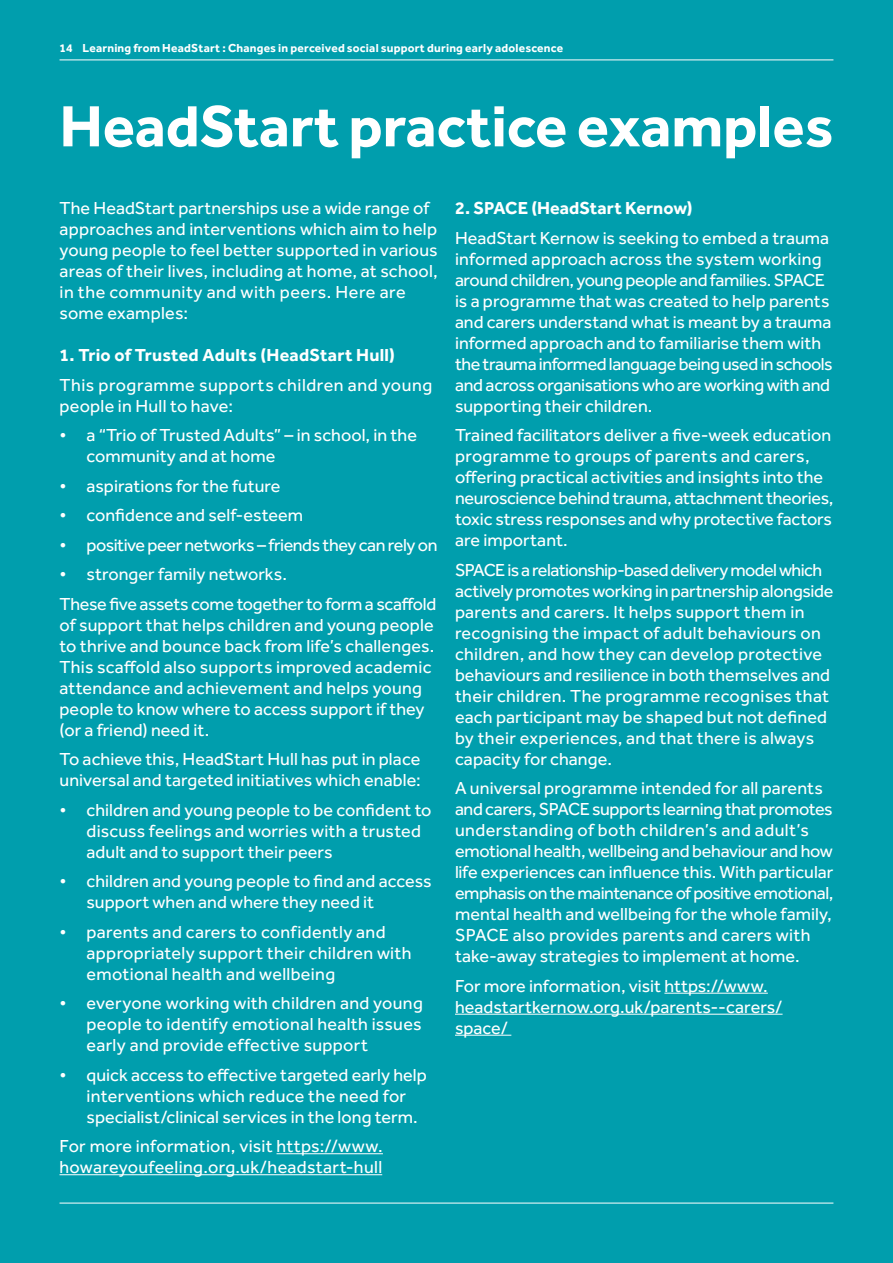
<style>
.page{position:relative;width:893px;height:1263px;background:#009ead}
.page>*{position:absolute;margin:0;border:0;box-sizing:border-box;transform-origin:0 0}
.Main_Heading_White{font:700 60px "Effra";color:#fff}
.Body_copy{font:18px/21px "Effra";letter-spacing:.005em;color:#fff}
.Body_copy-2{font:700 18px "Effra";letter-spacing:.01em;color:#fff}
.Body_copy-3{font:18px/21px "Effra";letter-spacing:.025em;color:#fff}
.Body_copy-4{font:18px "Effra";letter-spacing:-.025em;color:#fff}
.t1{font:700 12px "Effra";letter-spacing:.02em;color:#fff}
</style>
<div class="page">
<hr style="left:60px;top:60px;width:773px;height:1px;background:#fff">
<hr style="left:60px;top:1203px;width:773px;height:1px;background:#fff">
<hr style="left:277px;top:1153px;width:106px;height:1px;background:#fff">
<hr style="left:60px;top:1174px;width:322px;height:1px;background:#fff">
<hr style="left:664px;top:993px;width:104px;height:1px;background:#fff">
<hr style="left:455px;top:1014px;width:327px;height:1px;background:#fff">
<hr style="left:455px;top:1035px;width:56px;height:1px;background:#fff">
<p class="t1" style="left:60px;top:41px;width:505px">14 Learning from HeadStart : Changes in perceived social support during early adolescence</p>
<p class="Main_Heading_White" style="left:60px;top:90px;width:775px">HeadStart practice examples</p>
<p class="Body_copy" style="left:60px;top:198px;width:380px">The HeadStart partnerships use a wide range of approaches and interventions which aim to help young people to feel better supported in various areas of their lives, including at home, at school, in the community and with peers. Here are some examples:</p>
<p class="Body_copy-2" style="left:60px;top:344px;width:337px">1. Trio of Trusted Adults (HeadStart Hull)</p>
<p class="Body_copy-3" style="left:60px;top:374px;width:374px">This programme supports children and young people in Hull to have:</p>
<p class="Body_copy" style="left:87px;top:425px;width:332px;text-indent:-27px">• a “Trio of Trusted Adults” – in school, in the community and at home</p>
<p class="Body_copy" style="left:60px;top:475px;width:223px">• aspirations for the future</p>
<p class="Body_copy" style="left:60px;top:505px;width:245px">• confidence and self-esteem</p>
<p class="Body_copy-4" style="left:60px;top:534px;width:380px">• positive peer networks – friends they can rely on</p>
<p class="Body_copy" style="left:60px;top:564px;width:229px">• stronger family networks.</p>
<p class="Body_copy" style="left:60px;top:593px;width:378px">These five assets come together to form a scaffold of support that helps children and young people to thrive and bounce back from life’s challenges.<br>This scaffold also supports improved academic attendance and achievement and helps young people to know where to access support if they (or a friend) need it.</p>
<p class="Body_copy" style="left:60px;top:749px;width:363px">To achieve this, HeadStart Hull has put in place universal and targeted initiatives which enable:</p>
<p class="Body_copy" style="left:87px;top:799px;width:347px;text-indent:-27px">• children and young people to be confident to discuss feelings and worries with a trusted adult and to support their peers</p>
<p class="Body_copy" style="left:87px;top:871px;width:347px;text-indent:-27px">• children and young people to find and access support when and where they need it</p>
<p class="Body_copy" style="left:87px;top:921px;width:327px;text-indent:-27px">• parents and carers to confidently and appropriately support their children with emotional health and wellbeing</p>
<p class="Body_copy" style="left:87px;top:993px;width:338px;text-align:justify;text-indent:-27px">• everyone working with children and young people to identify emotional health issues early and provide effective support</p>
<p class="Body_copy" style="left:87px;top:1064px;width:342px;text-indent:-27px">• quick access to effective targeted early help interventions which reduce the need for specialist/clinical services in the long term.</p>
<p class="Body_copy" style="left:60px;top:1136px;width:325px">For more information, visit https://www. howareyoufeeling.org.uk/headstart-hull</p>
<p class="Body_copy-2" style="left:455px;top:197px;width:239px">2. SPACE (HeadStart Kernow)</p>
<p class="Body_copy" style="left:455px;top:227px;width:379px">HeadStart Kernow is seeking to embed a trauma informed approach across the system working around children, young people and families. SPACE is a programme that was created to help parents and carers understand what is meant by a trauma informed approach and to familiarise them with the trauma informed language being used in schools and across organisations who are working with and supporting their children.</p>
<p class="Body_copy" style="left:455px;top:425px;width:380px">Trained facilitators deliver a five-week education programme to groups of parents and carers, offering practical activities and insights into the neuroscience behind trauma, attachment theories, toxic stress responses and why protective factors are important.</p>
<p class="Body_copy" style="left:455px;top:559px;width:380px">SPACE is a relationship-based delivery model which actively promotes working in partnership alongside parents and carers. It helps support them in recognising the impact of adult behaviours on children, and how they can develop protective behaviours and resilience in both themselves and their children. The programme recognises that each participant may be shaped but not defined by their experiences, and that there is always capacity for change.</p>
<p class="Body_copy" style="left:455px;top:778px;width:380px">A universal programme intended for all parents and carers, SPACE supports learning that promotes understanding of both children’s and adult’s emotional health, wellbeing and behaviour and how life experiences can influence this. With particular emphasis on the maintenance of positive emotional, mental health and wellbeing for the whole family, SPACE also provides parents and carers with take-away strategies to implement at home.</p>
<p class="Body_copy" style="left:455px;top:975px;width:329px">For more information, visit https://www. headstartkernow.org.uk/parents--carers/ space/</p>
</div>
